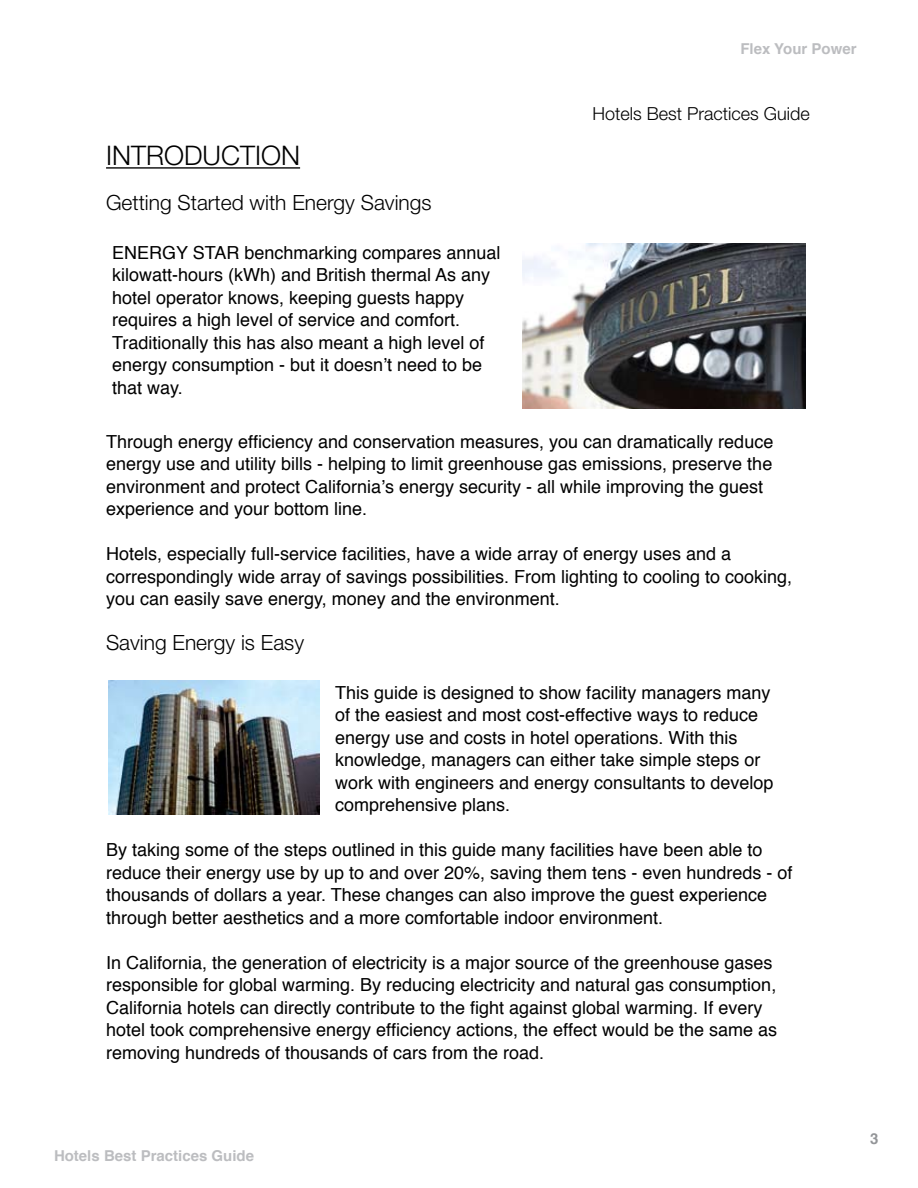
<style>
.page{position:relative;width:918px;height:1188px;background:#fff}
.page>*{position:absolute;margin:0;border:0;box-sizing:border-box;transform-origin:0 0}
.t1{font:300 27px "Helvetica Neue";color:#000}
.t2{font:300 21px "Helvetica Neue";color:#000}
.t3{font:18px/22.5px "Helvetica";color:#000}
.t4{font:300 18px "Helvetica Neue";color:#000}
.t5{font:700 15px "Helvetica";color:#bcbdc0}
.t6{font:700 15px "Helvetica";color:#939598}
</style>
<div class="page">
<hr style="left:106px;top:167px;width:194px;height:2px;background:#000">
<img style="left:108px;top:680px;width:212px;height:134px">
<img style="left:523px;top:243px;width:283px;height:166px">
<p class="t5" style="left:740px;top:35px;width:118px">Flex Your Power</p>
<p class="t4" style="left:593px;top:103px;width:219px">Hotels Best Practices Guide</p>
<h1 class="t1" style="left:106px;top:139px;width:196px">Introduction</h1>
<p class="t2" style="left:106px;top:190px;width:327px">Getting Started with Energy Savings</p>
<p class="t3" style="left:112px;top:240px;width:390px">ENERGY STAR benchmarking compares annual kilowatt-hours (kWh) and British thermal As any hotel operator knows, keeping guests happy requires a high level of service and comfort.<br>Traditionally this has also meant a high level of energy consumption - but it doesn’t need to be that way.</p>
<p class="t3" style="left:106px;top:430px;width:669px">Through energy efficiency and conservation measures, you can dramatically reduce energy use and utility bills - helping to limit greenhouse gas emissions, preserve the environment and protect California’s energy security - all while improving the guest experience and your bottom line.</p>
<p class="t3" style="left:106px;top:542px;width:688px">Hotels, especially full-service facilities, have a wide array of energy uses and a correspondingly wide array of savings possibilities. From lighting to cooling to cooking, you can easily save energy, money and the environment.</p>
<p class="t2" style="left:106px;top:630px;width:200px">Saving Energy is Easy</p>
<p class="t3" style="left:335px;top:681px;width:440px">This guide is designed to show facility managers many of the easiest and most cost-effective ways to reduce energy use and costs in hotel operations. With this knowledge, managers can either take simple steps or work with engineers and energy consultants to develop comprehensive plans.</p>
<p class="t3" style="left:106px;top:838px;width:688px">By taking some of the steps outlined in this guide many facilities have been able to reduce their energy use by up to and over 20%, saving them tens - even hundreds - of thousands of dollars a year. These changes can also improve the guest experience through better aesthetics and a more comfortable indoor environment.</p>
<p class="t3" style="left:106px;top:951px;width:673px">In California, the generation of electricity is a major source of the greenhouse gases responsible for global warming. By reducing electricity and natural gas consumption, California hotels can directly contribute to the fight against global warming. If every hotel took comprehensive energy efficiency actions, the effect would be the same as removing hundreds of thousands of cars from the road.</p>
<p class="t5" style="left:54px;top:1142px;width:202px">Hotels Best Practices Guide</p>
<p class="t6" style="left:870px;top:1125px;width:10px">3</p>
</div>
